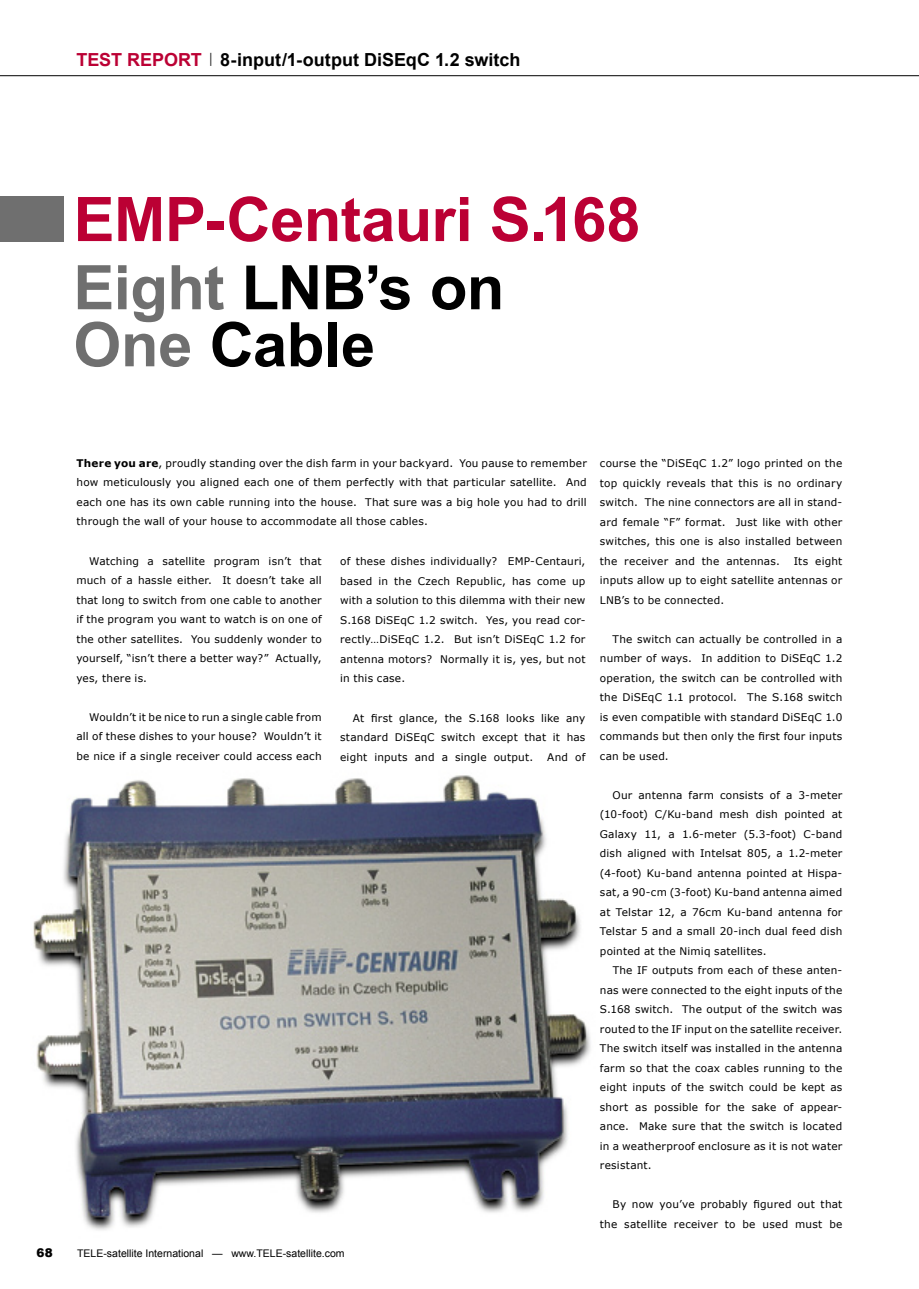
<style>
.page{position:relative;width:919px;height:1289px;background:#fff}
.page>*{position:absolute;margin:0;border:0;box-sizing:border-box;transform-origin:0 0}
.t1{font:700 61.5px/57px "Arial";letter-spacing:-.01em;color:#000}
.t2{font:700 61.5px "Arial";letter-spacing:-.01em;color:#bb0034}
.t3{font:700 18px "Arial";color:#000}
.t4{font:700 18px "Arial";letter-spacing:-.005em;color:#bb0034}
.t5{font:900 12px "Arial";color:#000}
.t6{font:10.5px/19.5px "Verdana";letter-spacing:.02em;color:#000;text-align:justify}
.t7{font:10.5px "Arial";color:#000}
.s1{color:#6f6f6f}
.s2{font-weight:700}
</style>
<div class="page">
<hr style="left:0;top:75px;width:918px;height:1px;background:#000">
<svg style="left:210px;top:53px;width:1px;height:13px"></svg>
<div style="left:0;top:196px;width:64px;height:45px;background:#6f6f6f"></div>
<img style="left:33px;top:775px;width:558px;height:455px">
<h2 class="t4" style="left:77px;top:48px;width:127px">TEST REPORT</h2>
<h2 class="t3" style="left:220px;top:48px;width:302px">8-input/1-output DiSEqC 1.2 switch</h2>
<h1 class="t2" style="left:74px;top:179px;width:568px">EMP-Centauri S.168</h1>
<h1 class="t1" style="left:73px;top:261px;width:432px"><span class="s1">Eight</span> LNB’s on<br><span class="s1">One</span> Cable</h1>
<p class="t6" style="left:77px;top:453px;width:511px"><span class="s2">There you are</span>, proudly standing over the dish farm in your backyard. You pause to remember how meticulously you aligned each one of them perfectly with that particular satellite. And each one has its own cable running into the house. That sure was a big hole you had to drill through the wall of your house to accommodate all those cables.</p>
<p class="t6" style="left:600px;top:453px;width:244px">course the “DiSEqC 1.2” logo printed on the top quickly reveals that this is no ordinary switch. The nine connectors are all in stand&shy;ard female “F” format. Just like with other switches, this one is also installed between the receiver and the antennas.</p>
<p class="t6" style="left:600px;top:550px;width:244px;text-indent:194px">Its eight inputs allow up to eight satellite antennas or LNB’s to be connected.</p>
<p class="t6" style="left:600px;top:628px;width:244px;text-indent:13px">The switch can actually be controlled in a number of ways. In addition to DiSEqC 1.2 operation, the switch can be controlled with the DiSEqC 1.1 protocol. The S.168 switch is even compatible with standard DiSEqC 1.0 commands but then only the first four inputs can be used.</p>
<p class="t6" style="left:600px;top:784px;width:244px;text-indent:13px">Our antenna farm consists of a 3-meter (10-foot) C/Ku-band mesh dish pointed at Galaxy 11, a 1.6-meter (5.3-foot) C-band dish aligned with Intelsat 805, a 1.2-meter (4-foot) Ku-band antenna pointed at Hispa&shy;sat, a 90-cm (3-foot) Ku-band antenna aimed at Telstar 12, a 76cm Ku-band antenna for Telstar 5 and a small 20-inch dual feed dish pointed at the Nimiq satellites.</p>
<p class="t6" style="left:600px;top:960px;width:244px;text-indent:13px">The IF outputs from each of these anten&shy;nas were connected to the eight inputs of the S.168 switch. The output of the switch was routed to the IF input on the satellite receiver.<br>The switch itself was installed in the antenna farm so that the coax cables running to the eight inputs of the switch could be kept as short as possible for the sake of appear&shy;ance. Make sure that the switch is located in a weatherproof enclosure as it is not water resistant.</p>
<p class="t6" style="left:600px;top:1194px;width:244px;text-align:right">By now you’ve probably figured out that the satellite receiver to be used must be</p>
<p class="t6" style="left:76px;top:550px;width:247px;text-indent:13px">Watching a satellite program isn’t that much of a hassle either. It doesn’t take all that long to switch from one cable to another if the program you want to watch is on one of the other satellites. You suddenly wonder to yourself, “isn’t there a better way?” Actually, yes, there is.</p>
<p class="t6" style="left:76px;top:706px;width:247px;text-indent:13px">Wouldn’t it be nice to run a single cable from all of these dishes to your house? Wouldn’t it be nice if a single receiver could access each</p>
<p class="t6" style="left:340px;top:551px;width:247px">of these dishes individually? EMP-Centauri, based in the Czech Republic, has come up with a solution to this dilemma with their new S.168 DiSEqC 1.2 switch. Yes, you read cor&shy;rectly…DiSEqC 1.2. But isn’t DiSEqC 1.2 for antenna motors? Normally it is, yes, but not in this case.</p>
<p class="t6" style="left:340px;top:707px;width:247px;text-indent:13px">At first glance, the S.168 looks like any standard DiSEqC switch except that it has eight inputs and a single output.</p>
<p class="t6" style="left:547px;top:746px;width:40px">And of</p>
<p class="t5" style="left:37px;top:1244px;width:18px">68</p>
<p class="t7" style="left:77px;top:1246px;width:269px">TELE-satellite International — www.TELE-satellite.com</p>
</div>
